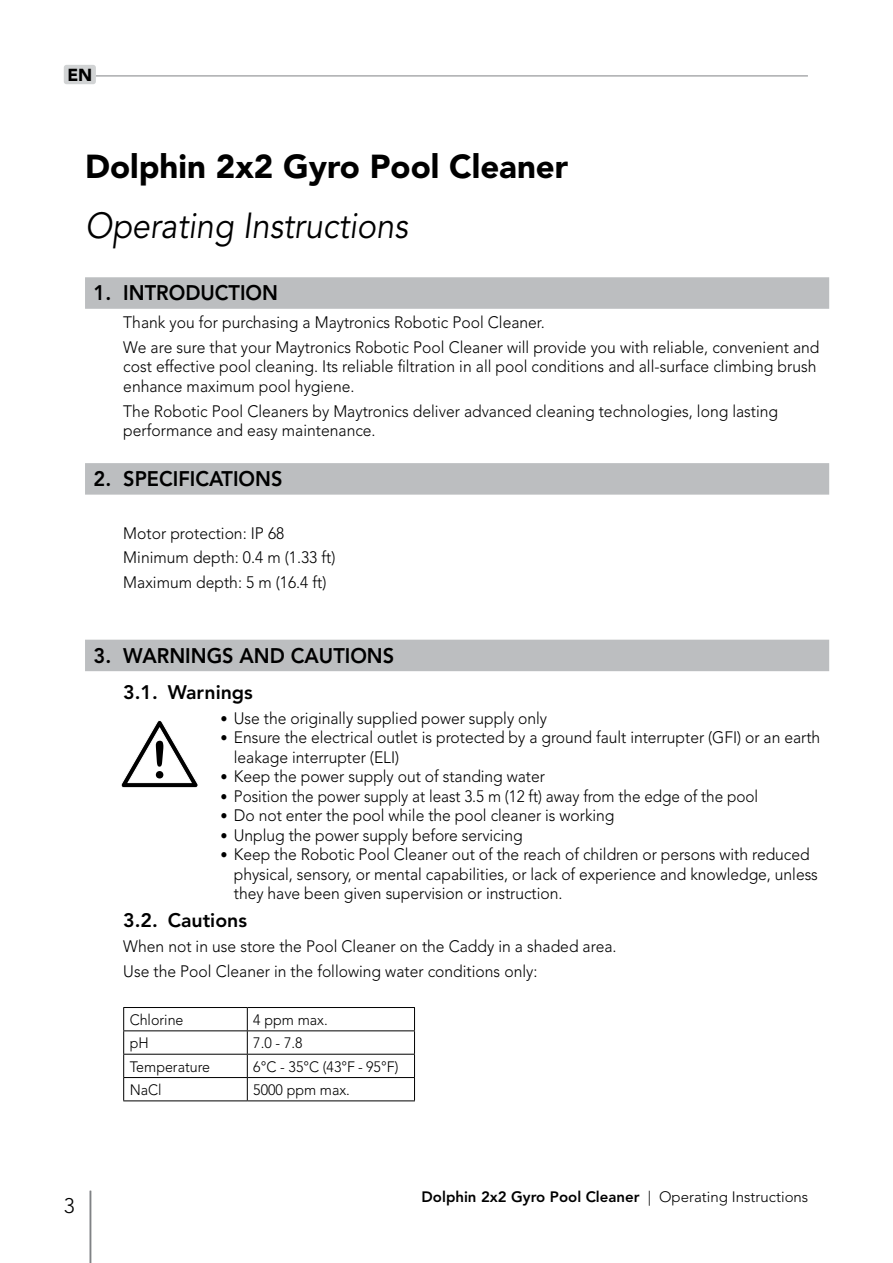
<style>
.page{position:relative;width:893px;height:1263px;background:#fff}
.page>*{position:absolute;margin:0;border:0;box-sizing:border-box;transform-origin:0 0}
.t1{font:italic 36px "Avenir LT";color:#000;scale:.9 1}
.t2{font:900 33px "Avenir LT";color:#000}
.t3{font:800 21px "Avenir LT";color:#000;scale:.95 1}
.t4{font:300 21px "Avenir LT";color:#000}
.t5{font:800 19.5px "Avenir LT";color:#000}
.t6{font:900 17.25px "Avenir LT";color:#000}
.t7{font:300 16.5px/19.5px "Avenir LT";letter-spacing:-.005em;color:#000;scale:.95 1}
.t8{font:300 16.5px "Avenir LT";letter-spacing:-.005em;color:#000;scale:.93 1}
.t9{font:300 15px "Avenir LT";color:#000;scale:.95 1}
.t10{font:800 15px "Avenir LT";color:#000}
.s1{font-size:15px}
.s2{font-weight:300}
</style>
<div class="page">
<hr style="left:96px;top:75px;width:712px;height:1px;background:#808285">
<div style="left:64px;top:65px;width:32px;height:19px;background:#d1d3d4;border-radius:3px"></div>
<hr style="left:90px;top:1191px;width:1px;height:72px;background:#808285">
<div style="left:85px;top:277px;width:744px;height:32px;background:#bcbec0"></div>
<div style="left:85px;top:463px;width:744px;height:32px;background:#bcbec0"></div>
<div style="left:85px;top:640px;width:744px;height:31px;background:#bcbec0"></div>
<hr style="left:123px;top:1007px;width:124px;height:1px;background:#000">
<hr style="left:247px;top:1007px;width:168px;height:1px;background:#000">
<hr style="left:123px;top:1030px;width:124px;height:1px;background:#000">
<hr style="left:247px;top:1030px;width:168px;height:1px;background:#000">
<hr style="left:123px;top:1054px;width:124px;height:1px;background:#000">
<hr style="left:247px;top:1054px;width:168px;height:1px;background:#000">
<hr style="left:123px;top:1077px;width:124px;height:1px;background:#000">
<svg style="left:123px;top:1008px;width:1px;height:92px"></svg>
<hr style="left:247px;top:1077px;width:168px;height:1px;background:#000">
<svg style="left:247px;top:1008px;width:1px;height:92px"></svg>
<svg style="left:414px;top:1008px;width:1px;height:92px"></svg>
<hr style="left:123px;top:1100px;width:124px;height:1px;background:#000">
<hr style="left:247px;top:1100px;width:168px;height:1px;background:#000">
<svg style="left:121px;top:720px;width:77px;height:68px"></svg>
<p class="t6" style="left:67px;top:64px;width:26px">EN</p>
<h2 class="t2" style="left:85px;top:147px;width:485px">Dolphin 2x2 Gyro Pool Cleaner</h2>
<h1 class="t1" style="left:85px;top:205px;width:360px">Operating Instructions</h1>
<p class="t3" style="left:94px;top:281px;width:196px">1. INTRODUCTION</p>
<p class="t7" style="left:123px;top:310px;width:734px;line-height:24.6px">Thank you for purchasing a Maytronics Robotic Pool Cleaner.<br>We are sure that your Maytronics Robotic Pool Cleaner will provide you with reliable, convenient and</p>
<p class="t7" style="left:123px;top:357px;width:731px">cost effective pool cleaning. Its reliable filtration in all pool conditions and all-surface climbing brush enhance maximum pool hygiene.</p>
<p class="t7" style="left:123px;top:401px;width:691px">The Robotic Pool Cleaners by Maytronics deliver advanced cleaning technologies, long lasting performance and easy maintenance.</p>
<p class="t3" style="left:94px;top:466px;width:200px">2. SPECIFICATIONS</p>
<p class="t7" style="left:123px;top:521px;width:225px;line-height:24.6px">Motor protection: IP 68<br>Minimum depth: 0.4 m (1.33 ft)<br>Maximum depth: 5 m (16.4 ft)</p>
<p class="t3" style="left:94px;top:643px;width:318px">3. WARNINGS AND CAUTIONS</p>
<p class="t5" style="left:123px;top:681px;width:131px">3.1. Warnings</p>
<p class="t7" style="left:220px;top:708px;width:345px"><span class="s1">•</span> Use the originally supplied power supply only</p>
<p class="t7" style="left:234px;top:728px;width:619px;text-indent:-14px"><span class="s1">•</span> Ensure the electrical outlet is protected by a ground fault interrupter (GFI) or an earth leakage interrupter (ELI)</p>
<p class="t7" style="left:220px;top:767px;width:343px"><span class="s1">•</span> Keep the power supply out of standing water</p>
<p class="t8" style="left:220px;top:786px;width:580px"><span class="s1">•</span> Position the power supply at least 3.5 m (12 ft) away from the edge of the pool</p>
<p class="t7" style="left:220px;top:806px;width:416px"><span class="s1">•</span> Do not enter the pool while the pool cleaner is working</p>
<p class="t7" style="left:220px;top:825px;width:320px"><span class="s1">•</span> Unplug the power supply before servicing</p>
<p class="t7" style="left:234px;top:845px;width:616px;text-indent:-14px"><span class="s1">•</span> Keep the Robotic Pool Cleaner out of the reach of children or persons with reduced physical, sensory, or mental capabilities, or lack of experience and knowledge, unless they have been given supervision or instruction.</p>
<p class="t5" style="left:123px;top:909px;width:125px">3.2. Cautions</p>
<p class="t7" style="left:123px;top:934px;width:521px;line-height:24.6px">When not in use store the Pool Cleaner on the Caddy in a shaded area.<br>Use the Pool Cleaner in the following water conditions only:</p>
<p class="t9" style="left:130px;top:1011px;width:58px">Chlorine</p>
<p class="t9" style="left:253px;top:1011px;width:80px">4 ppm max.</p>
<p class="t9" style="left:130px;top:1034px;width:21px">pH</p>
<p class="t9" style="left:253px;top:1034px;width:53px">7.0 - 7.8</p>
<p class="t9" style="left:130px;top:1057px;width:86px">Temperature</p>
<p class="t9" style="left:253px;top:1057px;width:154px">6°C - 35°C (43°F - 95°F)</p>
<p class="t9" style="left:130px;top:1081px;width:35px">NaCl</p>
<p class="t9" style="left:253px;top:1081px;width:103px">5000 ppm max.</p>
<p class="t4" style="left:64px;top:1193px;width:12px">3</p>
<p class="t10" style="left:422px;top:1188px;width:388px">Dolphin 2x2 Gyro Pool Cleaner <span class="s2">| Operating Instructions</span></p>
</div>
